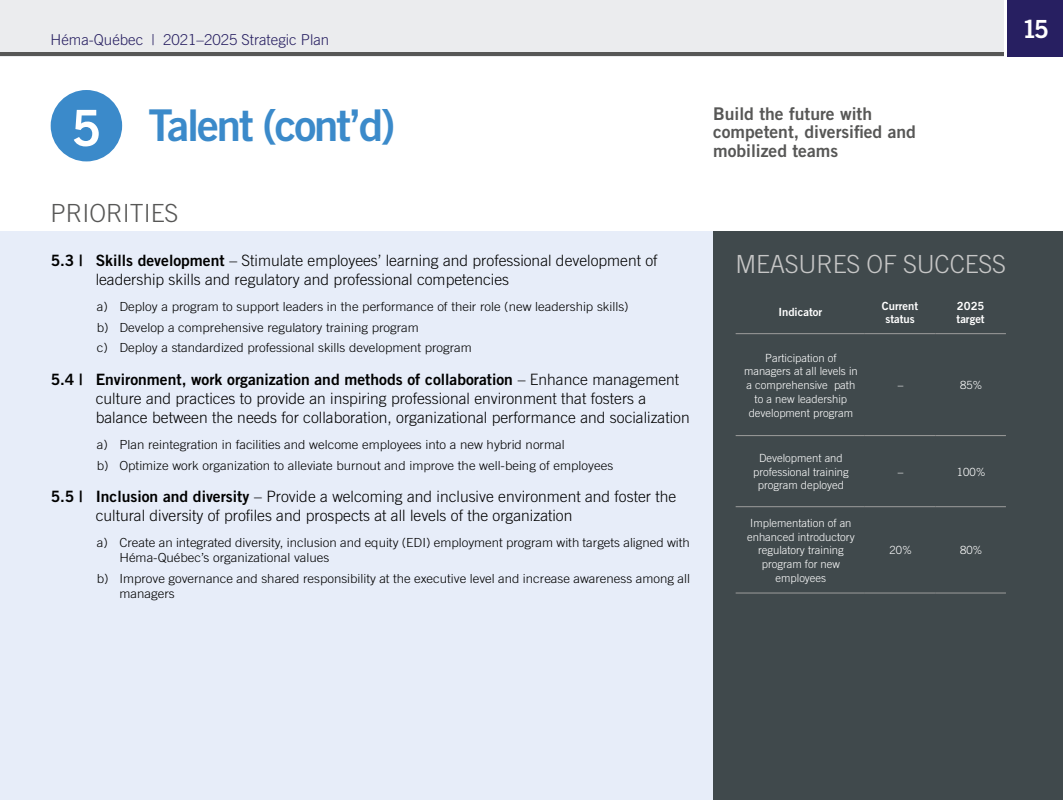
<style>
.page{position:relative;width:1063px;height:800px;background:#fff}
.page>*{position:absolute;margin:0;border:0;box-sizing:border-box;transform-origin:0 0}
.t1{font:50px "Trade Gothic Bold Two";color:#fff}
.t2{font:43.75px "Trade Gothic Bold Two";letter-spacing:-.05em;color:#3b8aca}
.t3{font:300 25px "Trade Gothic";letter-spacing:-.01em;color:#c6c6c6}
.t4{font:300 25px "Trade Gothic";color:#575756}
.t5{font:25px "Trade Gothic Bold Two";color:#fff}
.t6{font:17.5px/18.8px "Trade Gothic Bold Two";color:#575756}
.t7{font:300 15.62px/18.8px "Trade Gothic";color:#000}
.t8{font:15.62px "Trade Gothic Bold Two";color:#000}
.t9{font:300 15px "Trade Gothic";color:#271f61}
.t10{font:300 12.5px/20.6px "Trade Gothic";color:#000;scale:1.06 1}
.t11{font:300 11.25px/13.8px "Trade Gothic";color:#fff;text-align:center}
.t12{font:11.25px/13.8px "Trade Gothic Bold Two";color:#fff;text-align:center}
.s1{font-family:"Trade Gothic Bold Two";font-weight:400}
.s2{font-family:"Trade Gothic";font-weight:300}
</style>
<div class="page">
<div style="left:0;top:0;width:1003px;height:56px;background:#ebecee"></div>
<hr style="left:0;top:52px;width:1003px;height:4px;background:#575756">
<div style="left:1007px;top:0;width:55px;height:56px;background:#271f61"></div>
<div style="left:51px;top:90px;width:71px;height:71px;background:#3b8aca;border-radius:50%"></div>
<div style="left:0;top:232px;width:713px;height:568px;background:#e7edf9"></div>
<div style="left:713px;top:232px;width:349px;height:568px;background:#40494c"></div>
<hr style="left:735px;top:507px;width:129px;height:1px;background:#9d9d9c">
<hr style="left:864px;top:507px;width:71px;height:1px;background:#9d9d9c">
<hr style="left:935px;top:507px;width:70px;height:1px;background:#9d9d9c">
<hr style="left:735px;top:333px;width:129px;height:1px;background:#9d9d9c">
<hr style="left:864px;top:333px;width:71px;height:1px;background:#9d9d9c">
<hr style="left:935px;top:333px;width:70px;height:1px;background:#9d9d9c">
<hr style="left:735px;top:435px;width:129px;height:1px;background:#9d9d9c">
<hr style="left:864px;top:435px;width:71px;height:1px;background:#9d9d9c">
<hr style="left:935px;top:435px;width:70px;height:1px;background:#9d9d9c">
<hr style="left:735px;top:593px;width:129px;height:1px;background:#9d9d9c">
<hr style="left:864px;top:593px;width:71px;height:1px;background:#9d9d9c">
<hr style="left:935px;top:593px;width:70px;height:1px;background:#9d9d9c">
<p class="t9" style="left:51px;top:30px;width:280px">Héma-Québec | 2021–2025 Strategic Plan</p>
<h3 class="t5" style="left:1021px;top:13px;width:29px">15</h3>
<h1 class="t1" style="left:71px;top:97px;width:32px">5</h1>
<h2 class="t2" style="left:149px;top:98px;width:248px">Talent (cont’d)</h2>
<h3 class="t6" style="left:713px;top:104px;width:204px">Build the future with competent, diversified and</h3>
<h3 class="t6" style="left:713px;top:141px;width:126px">mobilized teams</h3>
<h3 class="t4" style="left:51px;top:198px;width:129px">PRIORITIES</h3>
<p class="t7" style="left:96px;top:251px;width:563px;text-indent:-45px"><span class="s1">5.3 | Skills development</span> – Stimulate employees’ learning and professional development of leadership skills and regulatory and professional competencies</p>
<p class="t10" style="left:97px;top:296px;width:503px">a) Deploy a program to support leaders in the performance of their role (new leadership skills) b) Develop a comprehensive regulatory training program<br>c) Deploy a standardized professional skills development program</p>
<p class="t8" style="left:51px;top:370px;width:630px">5.4 | Environment, work organization and methods of collaboration <span class="s2">– Enhance management</span></p>
<p class="t7" style="left:96px;top:389px;width:595px">culture and practices to provide an inspiring professional environment that fosters a balance between the needs for collaboration, organizational performance and socialization</p>
<p class="t10" style="left:97px;top:434px;width:488px">a) Plan reintegration in facilities and welcome employees into a new hybrid normal<br>b) Optimize work organization to alleviate burnout and improve the well-being of employees</p>
<p class="t7" style="left:96px;top:487px;width:582px;text-indent:-45px"><span class="s1">5.5 | Inclusion and diversity</span> – Provide a welcoming and inclusive environment and foster the cultural diversity of profiles and prospects at all levels of the organization</p>
<p class="t10" style="left:119px;top:535px;width:539px;line-height:15px;text-indent:-23px">a) Create an integrated diversity, inclusion and equity (EDI) employment program with targets aligned with<br>Héma‑Québec’s organizational values</p>
<p class="t10" style="left:119px;top:571px;width:539px;line-height:15px;text-indent:-23px">b) Improve governance and shared responsibility at the executive level and increase awareness among all managers</p>
<h3 class="t3" style="left:735px;top:249px;width:272px">MEASURES OF SUCCESS</h3>
<p class="t12" style="left:778px;top:305px;width:45px">Indicator</p>
<p class="t12" style="left:882px;top:298px;width:38px">Current status</p>
<p class="t12" style="left:956px;top:298px;width:30px;text-align:left">2025 target</p>
<p class="t11" style="left:744px;top:351px;width:115px">Participation of managers at all levels in a comprehensive path to a new leadership development program</p>
<p class="t11" style="left:898px;top:378px;width:7px">–</p>
<p class="t11" style="left:960px;top:378px;width:24px">85%</p>
<p class="t11" style="left:753px;top:451px;width:97px">Development and professional training program deployed</p>
<p class="t11" style="left:747px;top:516px;width:109px">Implementation of an enhanced introductory regulatory training program for new employees</p>
<p class="t11" style="left:898px;top:465px;width:7px">–</p>
<p class="t11" style="left:956px;top:465px;width:30px">100%</p>
<p class="t11" style="left:889px;top:543px;width:24px">20%</p>
<p class="t11" style="left:960px;top:543px;width:24px">80%</p>
</div>
